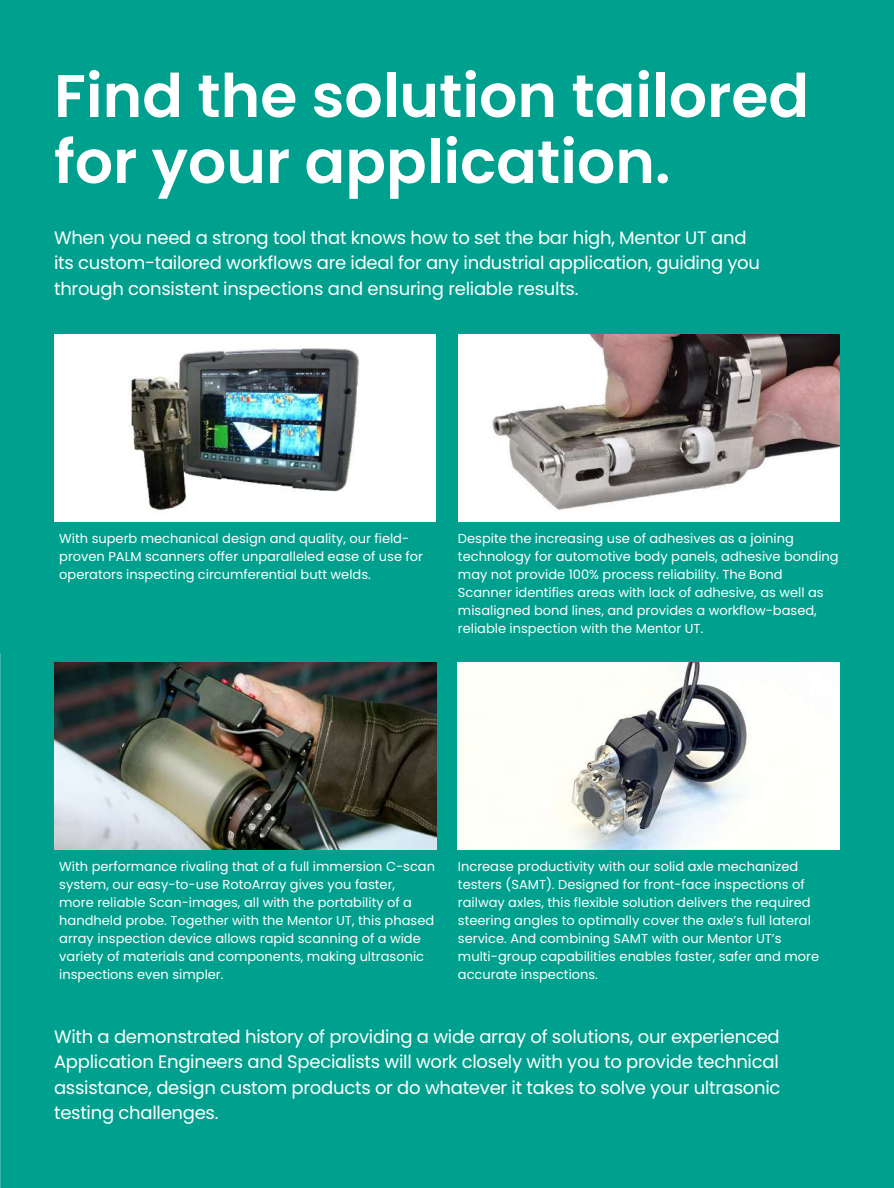
<style>
.page{position:relative;width:894px;height:1188px;background:#fff}
.page>*{position:absolute;margin:0;border:0;box-sizing:border-box;transform-origin:0 0}
.t1{font:600 60px/66px "Poppins";color:#fff}
.t2{font:18px/25.5px "Poppins";letter-spacing:-.015em;color:#fff}
.t3{font:13.05px/18px "Poppins";color:#fff}
</style>
<div class="page">
<div style="left:0;top:0;width:893px;height:1188px;background:#00a08e"></div>
<div style="left:54px;top:335px;width:382px;height:187px;background:#fff"></div>
<img style="left:130px;top:348px;width:230px;height:163px">
<img style="left:54px;top:663px;width:382px;height:187px">
<div style="left:458px;top:335px;width:381px;height:187px;background:#fff"></div>
<img style="left:490px;top:335px;width:349px;height:175px">
<img style="left:458px;top:663px;width:381px;height:187px">
<h1 class="t1" style="left:54px;top:63px;width:756px">Find the solution tailored for your application.</h1>
<h2 class="t2" style="left:54px;top:225px;width:707px">When you need a strong tool that knows how to set the bar high, Mentor UT and its custom-tailored workflows are ideal for any industrial application, guiding you through consistent inspections and ensuring reliable results.</h2>
<p class="t3" style="left:59px;top:530px;width:365px">With superb mechanical design and quality, our field&shy;proven PALM scanners offer unparalleled ease of use for operators inspecting circumferential butt welds.</p>
<p class="t3" style="left:458px;top:530px;width:382px">Despite the increasing use of adhesives as a joining technology for automotive body panels, adhesive bonding may not provide 100% process reliability. The Bond Scanner identifies areas with lack of adhesive, as well as misaligned bond lines, and provides a workflow-based, reliable inspection with the Mentor UT.</p>
<p class="t3" style="left:59px;top:858px;width:377px">With performance rivaling that of a full immersion C-scan system, our easy-to-use RotoArray gives you faster,<br>more reliable Scan-images, all with the portability of a handheld probe. Together with the Mentor UT, this phased array inspection device allows rapid scanning of a wide variety of materials and components, making ultrasonic inspections even simpler.</p>
<p class="t3" style="left:458px;top:858px;width:362px">Increase productivity with our solid axle mechanized testers (SAMT). Designed for front-face inspections of railway axles, this flexible solution delivers the required steering angles to optimally cover the axle’s full lateral service. And combining SAMT with our Mentor UT’s multi-group capabilities enables faster, safer and more accurate inspections.</p>
<p class="t2" style="left:54px;top:1024px;width:727px;text-align:justify">With a demonstrated history of providing a wide array of solutions, our experienced Application Engineers and Specialists will work closely with you to provide technical assistance, design custom products or do whatever it takes to solve your ultrasonic testing challenges.</p>
</div>
